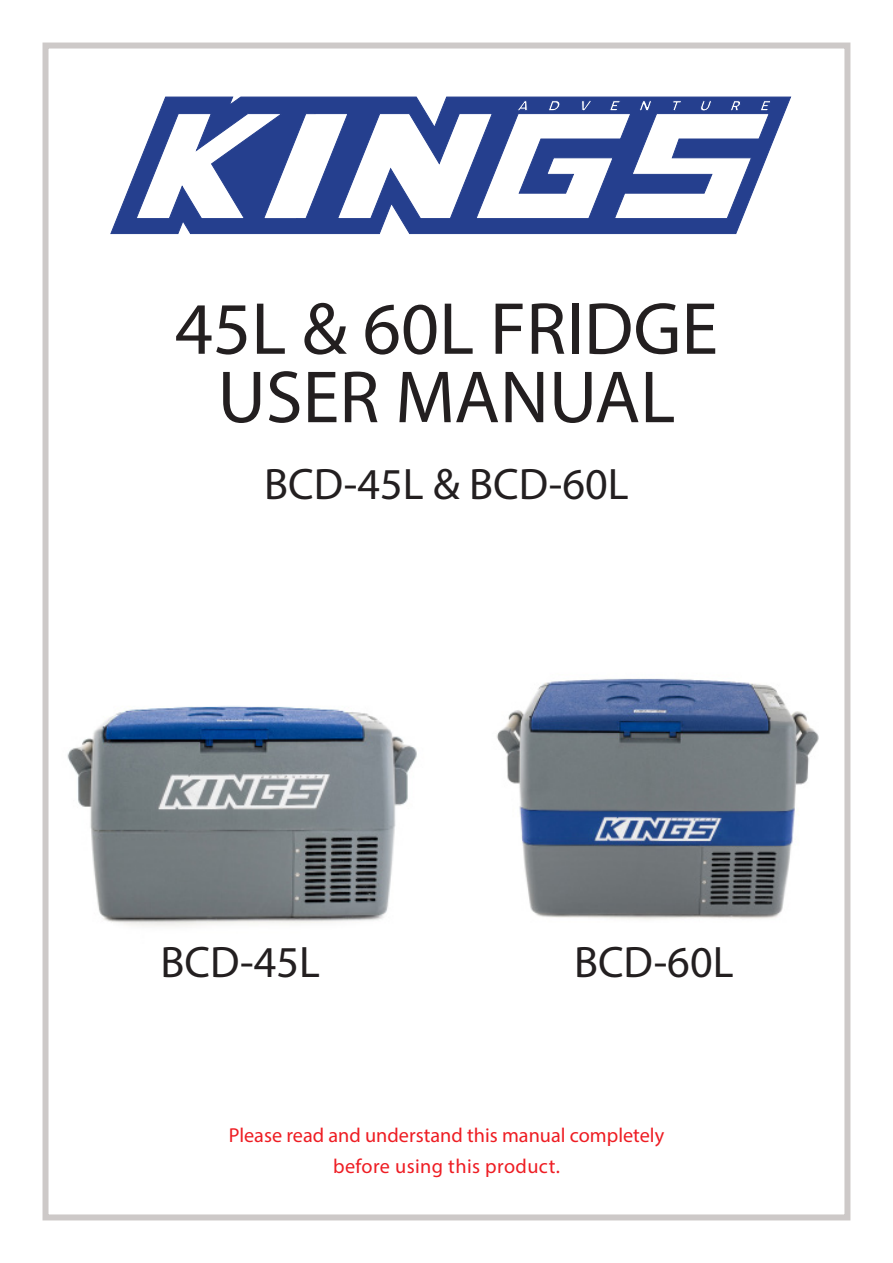
<style>
.page{position:relative;width:893px;height:1263px;background:#fff}
.page>*{position:absolute;margin:0;border:0;box-sizing:border-box;transform-origin:0 0}
.t1{font:74.55px "Myriad Pro";color:#231f20}
.t2{font:74.25px "Myriad Pro";color:#231f20}
.t3{font:44.25px "Myriad Pro";color:#231f20}
.t4{font:20.25px "Myriad Pro";color:#ee1d23}
.t5{font:20.25px "Myriad Pro";letter-spacing:.02em;color:#ee1d23}
</style>
<div class="page">
<div style="left:43px;top:43px;width:807px;height:1177px;border:6px solid #cdc9c8"></div>
<svg style="left:110px;top:96px;width:682px;height:138px"></svg>
<svg style="left:135px;top:99px;width:637px;height:121px"></svg>
<img style="left:496px;top:678px;width:323px;height:242px">
<img style="left:67px;top:706px;width:350px;height:221px">
<p class="t2" style="left:175px;top:283px;width:544px">45L &amp; 60L FRIDGE</p>
<p class="t1" style="left:218px;top:351px;width:459px">USER MANUAL</p>
<p class="t3" style="left:264px;top:456px;width:366px">BCD-45L &amp; BCD-60L</p>
<p class="t3" style="left:160px;top:935px;width:161px">BCD-45L</p>
<p class="t3" style="left:574px;top:935px;width:161px">BCD-60L</p>
<p class="t4" style="left:229px;top:1123px;width:437px">Please read and understand this manual completely</p>
<p class="t5" style="left:333px;top:1154px;width:228px">before using this product.</p>
</div>
